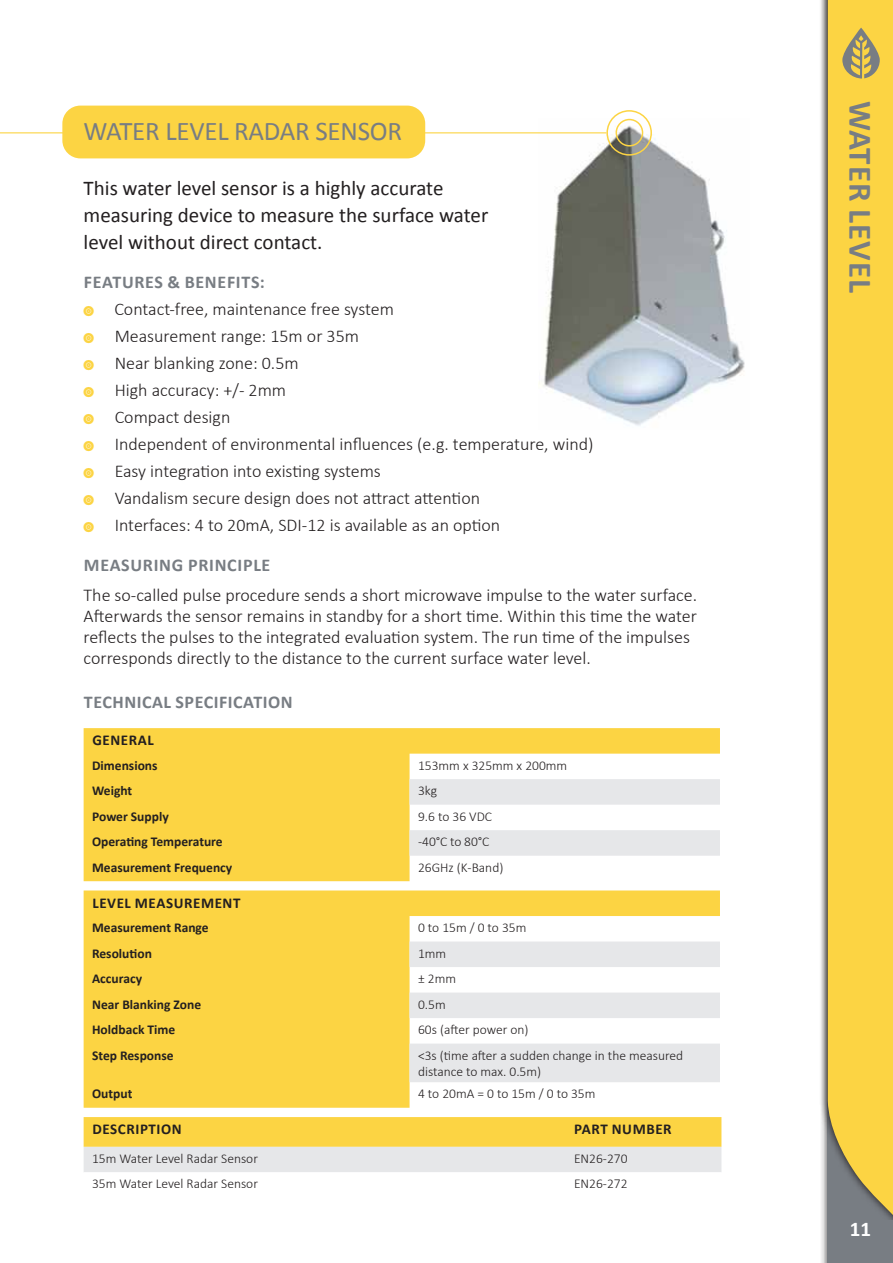
<style>
.page{position:relative;width:893px;height:1263px;background:#fff}
.page>*{position:absolute;margin:0;border:0;box-sizing:border-box;transform-origin:0 0}
.t1{font:700 33px "Calibri";letter-spacing:.03em;color:#787d83}
.t2{font:27px "Calibri";letter-spacing:-.01em;color:#787d83}
.t3{font:21px/27px "Calibri";color:#231f20}
.t4{font:300 18px/27px "Calibri";color:#231f20}
.t5{font:700 18px "Calibri";letter-spacing:.035em;color:#787d83}
.t6{font:700 18px "Calibri";color:#fff}
.t7{font:700 15px "Calibri";letter-spacing:.04em;color:#231f20}
.t8{font:300 13.5px/16.5px "Calibri";color:#231f20}
.t9{font:700 13.5px "Calibri";color:#231f20}
</style>
<div class="page">
<img style="left:539px;top:119px;width:206px;height:307px">
<svg style="left:820px;top:0;width:8px;height:1234px"></svg>
<div style="left:828px;top:0;width:65px;height:1220px;background:#fcd443"></div>
<div style="left:828px;top:1220px;width:65px;height:43px;background:#787d83"></div>
<svg style="left:842px;top:28px;width:38px;height:51px;background:#c0ac5f"></svg>
<hr style="left:0;top:132px;width:606px;height:1px;background:#fcd443">
<div style="left:62px;top:106px;width:363px;height:52px;background:#fcd443;border-radius:18px"></div>
<div style="left:606px;top:110px;width:46px;height:46px;border:2px solid #fcd443;border-radius:50%"></div>
<div style="left:615px;top:119px;width:28px;height:28px;border:2px solid #fcd443;border-radius:50%"></div>
<svg style="left:84px;top:728px;width:636px;height:153px;fill:#fcd443"></svg>
<svg style="left:410px;top:779px;width:310px;height:77px"></svg>
<svg style="left:84px;top:1117px;width:637px;height:55px;background:#f1dc8f"></svg>
<svg style="left:84px;top:890px;width:636px;height:218px;fill:#fcd443"></svg>
<svg style="left:410px;top:941px;width:310px;height:141px"></svg>
<h2 class="t2" style="left:84px;top:114px;width:320px">WATER LEVEL RADAR SENSOR</h2>
<p class="t3" style="left:84px;top:173px;width:406px">This water level sensor is a highly accurate measuring device to measure the surface water level without direct contact.</p>
<p class="t5" style="left:84px;top:269px;width:182px">FEATURES &amp; BENEFITS:</p>
<p class="t4" style="left:114px;top:295px;width:481px">Contact-free, maintenance free system<br>Measurement range: 15m or 35m<br>Near blanking zone: 0.5m<br>High accuracy: +/- 2mm<br>Compact design<br>Independent of environmental influences (e.g. temperature, wind)<br>Easy integration into existing systems<br>Vandalism secure design does not attract attention<br>Interfaces: 4 to 20mA, SDI-12 is available as an option</p>
<p class="t5" style="left:84px;top:552px;width:188px">MEASURING PRINCIPLE</p>
<p class="t4" style="left:84px;top:584px;width:615px;line-height:21px">The so-called pulse procedure sends a short microwave impulse to the water surface.<br>Afterwards the sensor remains in standby for a short time. Within this time the water reflects the pulses to the integrated evaluation system. The run time of the impulses corresponds directly to the distance to the current surface water level.</p>
<p class="t5" style="left:84px;top:689px;width:210px">TECHNICAL SPECIFICATION</p>
<p class="t7" style="left:92px;top:730px;width:63px">GENERAL</p>
<p class="t9" style="left:92px;top:756px;width:67px">Dimensions</p>
<p class="t8" style="left:418px;top:757px;width:151px">153mm x 325mm x 200mm</p>
<p class="t9" style="left:92px;top:781px;width:42px">Weight</p>
<p class="t8" style="left:418px;top:782px;width:21px">3kg</p>
<p class="t9" style="left:92px;top:807px;width:78px">Power Supply</p>
<p class="t8" style="left:418px;top:808px;width:76px">9.6 to 36 VDC</p>
<p class="t9" style="left:92px;top:832px;width:132px">Operating Temperature</p>
<p class="t8" style="left:418px;top:833px;width:73px">-40°C to 80°C</p>
<p class="t9" style="left:92px;top:858px;width:142px">Measurement Frequency</p>
<p class="t8" style="left:418px;top:859px;width:87px">26GHz (K-Band)</p>
<p class="t7" style="left:92px;top:892px;width:150px">LEVEL MEASUREMENT</p>
<p class="t9" style="left:92px;top:918px;width:118px">Measurement Range</p>
<p class="t8" style="left:418px;top:919px;width:110px">0 to 15m / 0 to 35m</p>
<p class="t9" style="left:92px;top:944px;width:61px">Resolution</p>
<p class="t8" style="left:418px;top:945px;width:30px">1mm</p>
<p class="t9" style="left:92px;top:969px;width:51px">Accuracy</p>
<p class="t8" style="left:418px;top:970px;width:39px">± 2mm</p>
<p class="t9" style="left:92px;top:995px;width:111px">Near Blanking Zone</p>
<p class="t8" style="left:418px;top:996px;width:29px">0.5m</p>
<p class="t9" style="left:92px;top:1020px;width:85px">Holdback Time</p>
<p class="t8" style="left:418px;top:1021px;width:112px">60s (after power on)</p>
<p class="t9" style="left:92px;top:1046px;width:83px">Step Response</p>
<p class="t8" style="left:418px;top:1047px;width:267px">&lt;3s (time after a sudden change in the measured distance to max. 0.5m)</p>
<p class="t9" style="left:92px;top:1084px;width:42px">Output</p>
<p class="t8" style="left:418px;top:1085px;width:179px">4 to 20mA = 0 to 15m / 0 to 35m</p>
<p class="t7" style="left:92px;top:1119px;width:91px">DESCRIPTION</p>
<p class="t7" style="left:574px;top:1119px;width:99px">PART NUMBER</p>
<p class="t8" style="left:92px;top:1150px;width:167px">15m Water Level Radar Sensor</p>
<p class="t8" style="left:574px;top:1150px;width:55px">EN26-270</p>
<p class="t8" style="left:92px;top:1175px;width:167px">35m Water Level Radar Sensor</p>
<p class="t8" style="left:574px;top:1175px;width:55px">EN26-272</p>
<h1 class="t1" style="left:884px;top:101px;width:194px;rotate:90deg">WATER LEVEL</h1>
<p class="t6" style="left:850px;top:1223px;width:23px">95<sup>1</sup> <sup>1</sup></p>
</div>
